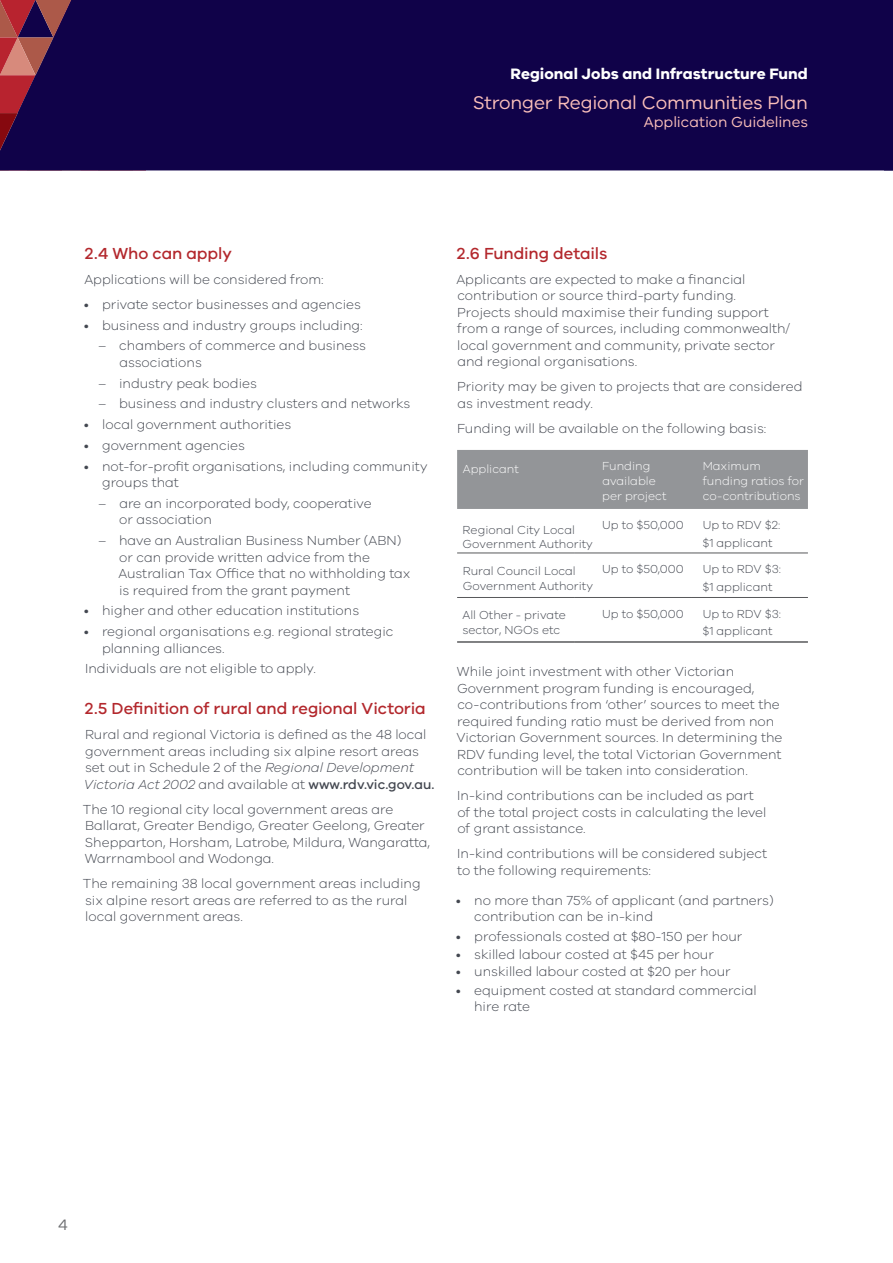
<style>
.page{position:relative;width:893px;height:1263px;background:#fff}
.page>*{position:absolute;margin:0;border:0;box-sizing:border-box;transform-origin:0 0}
.t1{font:18.9px "VIC";letter-spacing:-.01em;color:#fabfba}
.t2{font:500 16.5px "VIC";letter-spacing:-.005em;color:#b3282d}
.t3{font:700 15.6px "VIC";letter-spacing:.005em;color:#fff}
.t4{font:15.6px "VIC";color:#6d6e71}
.t5{font:15px "VIC";color:#fabfba}
.t6{font:300 13.5px/16.5px "VIC";color:#434750}
.t7{font:300 12px/14.4px "VIC";color:#434750}
.t8{font:300 12px/15px "VIC";color:#fff}
.s1{font-style:italic}
.s2{font-weight:500}
</style>
<div class="page">
<div style="left:0;top:0;width:884px;height:170px;background:#100249"></div>
<div style="left:884px;top:0;width:9px;height:170px;background:#100249"></div>
<div style="left:457px;top:450px;width:351px;height:59px;background:#939598"></div>
<hr style="left:457px;top:553px;width:117px;height:1px;background:#58595b">
<hr style="left:574px;top:553px;width:117px;height:1px;background:#58595b">
<hr style="left:691px;top:553px;width:117px;height:1px;background:#58595b">
<hr style="left:457px;top:641px;width:117px;height:2px;background:#58595b">
<hr style="left:574px;top:641px;width:117px;height:2px;background:#58595b">
<hr style="left:691px;top:641px;width:117px;height:2px;background:#58595b">
<hr style="left:457px;top:597px;width:117px;height:1px;background:#58595b">
<hr style="left:574px;top:597px;width:117px;height:1px;background:#58595b">
<hr style="left:691px;top:597px;width:117px;height:1px;background:#58595b">
<p class="t3" style="left:510px;top:64px;width:299px">Regional Jobs and Infrastructure Fund</p>
<h1 class="t1" style="left:473px;top:91px;width:337px">Stronger Regional Communities Plan</h1>
<p class="t5" style="left:644px;top:113px;width:166px">Application Guidelines</p>
<p class="t2" style="left:85px;top:243px;width:148px">2.4 Who can apply</p>
<p class="t6" style="left:84px;top:271px;width:241px">Applications will be considered from:</p>
<p class="t6" style="left:84px;top:296px;width:279px">• private sector businesses and agencies</p>
<p class="t6" style="left:84px;top:316px;width:280px">• business and industry groups including:</p>
<p class="t6" style="left:119px;top:337px;width:248px;text-indent:-21px">– chambers of commerce and business associations</p>
<p class="t6" style="left:98px;top:374px;width:160px">– industry peak bodies</p>
<p class="t6" style="left:98px;top:395px;width:313px">– business and industry clusters and networks</p>
<p class="t6" style="left:84px;top:416px;width:209px">• local government authorities</p>
<p class="t6" style="left:84px;top:437px;width:163px">• government agencies</p>
<p class="t6" style="left:102px;top:457px;width:327px;text-indent:-18px">• not-for-profit organisations, including community groups that</p>
<p class="t6" style="left:119px;top:495px;width:254px;text-indent:-21px">– are an incorporated body, cooperative or association</p>
<p class="t6" style="left:118px;top:532px;width:294px;text-indent:-20px">– have an Australian Business Number (ABN) or can provide written advice from the Australian Tax Office that no withholding tax is required from the grant payment</p>
<p class="t6" style="left:84px;top:602px;width:277px">• higher and other education institutions</p>
<p class="t6" style="left:102px;top:623px;width:293px;text-indent:-18px">• regional organisations e.g. regional strategic planning alliances.</p>
<p class="t6" style="left:85px;top:660px;width:232px">Individuals are not eligible to apply.</p>
<p class="t2" style="left:85px;top:699px;width:342px">2.5 Definition of rural and regional Victoria</p>
<p class="t6" style="left:84px;top:726px;width:352px">Rural and regional Victoria is defined as the 48 local government areas including six alpine resort areas set out in Schedule 2 of the <span class="s1">Regional Development Victoria Act 2002</span> and available at <span class="s2">www.rdv.vic.gov.au.</span></p>
<p class="t6" style="left:83px;top:800px;width:349px">The 10 regional city local government areas are Ballarat, Greater Bendigo, Greater Geelong, Greater Shepparton, Horsham, Latrobe, Mildura, Wangaratta, Warrnambool and Wodonga.</p>
<p class="t6" style="left:83px;top:875px;width:339px">The remaining 38 local government areas including six alpine resort areas are referred to as the rural local government areas.</p>
<p class="t2" style="left:457px;top:243px;width:152px">2.6 Funding details</p>
<p class="t6" style="left:456px;top:271px;width:335px">Applicants are expected to make a financial contribution or source third-party funding.<br>Projects should maximise their funding support from a range of sources, including commonwealth/ local government and community, private sector and regional organisations.</p>
<p class="t6" style="left:457px;top:378px;width:347px">Priority may be given to projects that are considered as investment ready.</p>
<p class="t6" style="left:457px;top:420px;width:311px">Funding will be available on the following basis:</p>
<p class="t8" style="left:463px;top:461px;width:58px">Applicant</p>
<p class="t8" style="left:602px;top:458px;width:66px">Funding available per project</p>
<p class="t8" style="left:703px;top:458px;width:103px">Maximum funding ratios for co-contributions</p>
<p class="t7" style="left:463px;top:522px;width:132px">Regional City Local<br>Government Authority</p>
<p class="t7" style="left:602px;top:518px;width:83px">Up to $50,000</p>
<p class="t7" style="left:702px;top:516px;width:80px;line-height:17.4px">Up to RDV $2: $1 applicant</p>
<p class="t7" style="left:463px;top:564px;width:132px">Rural Council Local<br>Government Authority</p>
<p class="t7" style="left:602px;top:562px;width:83px">Up to $50,000</p>
<p class="t7" style="left:702px;top:560px;width:80px;line-height:17.4px">Up to RDV $3: $1 applicant</p>
<p class="t7" style="left:462px;top:608px;width:105px">All Other - private sector, NGOs etc</p>
<p class="t7" style="left:602px;top:606px;width:83px">Up to $50,000</p>
<p class="t7" style="left:702px;top:605px;width:80px;line-height:17.4px">Up to RDV $3: $1 applicant</p>
<p class="t6" style="left:456px;top:663px;width:328px">While joint investment with other Victorian Government program funding is encouraged, co-contributions from ‘other’ sources to meet the required funding ratio must be derived from non Victorian Government sources. In determining the RDV funding level, the total Victorian Government contribution will be taken into consideration.</p>
<p class="t6" style="left:457px;top:787px;width:311px">In-kind contributions can be included as part of the total project costs in calculating the level of grant assistance.</p>
<p class="t6" style="left:457px;top:845px;width:311px">In-kind contributions will be considered subject to the following requirements:</p>
<p class="t6" style="left:474px;top:892px;width:301px;text-indent:-18px">• no more than 75% of applicant (and partners) contribution can be in-kind</p>
<p class="t6" style="left:456px;top:928px;width:288px">• professionals costed at $80-150 per hour</p>
<p class="t6" style="left:456px;top:945px;width:259px">• skilled labour costed at $45 per hour</p>
<p class="t6" style="left:456px;top:963px;width:276px">• unskilled labour costed at $20 per hour</p>
<p class="t6" style="left:474px;top:982px;width:284px;text-indent:-18px">• equipment costed at standard commercial hire rate</p>
<p class="t4" style="left:58px;top:1215px;width:11px">4</p>
</div>
